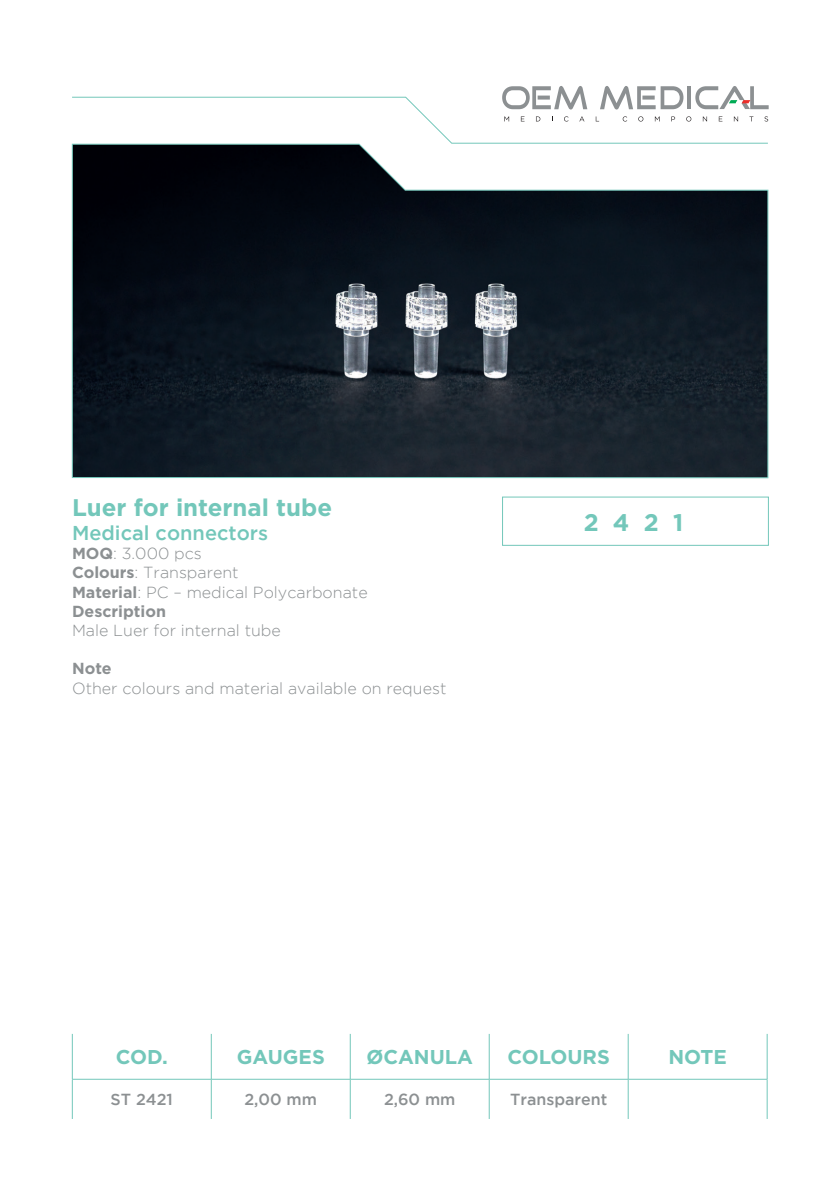
<style>
.page{position:relative;width:840px;height:1191px;background:#fff}
.page>*{position:absolute;margin:0;border:0;box-sizing:border-box;transform-origin:0 0}
.t1{font:700 24px "Gotham";color:#73c7ba}
.t2{font:700 20px "Gotham";color:#73c7ba}
.t3{font:500 20px "Gotham";color:#73c7ba}
.t4{font:300 16px/19.2px "Gotham";color:#8c9092}
.t5{font:500 16px "Gotham";color:#8c9092}
.t6{font:700 16px "Gotham";color:#8c9092}
.s1{font-weight:700}
</style>
<div class="page">
<svg style="left:72px;top:86px;width:696px;height:58px"></svg>
<svg style="left:72px;top:144px;width:696px;height:334px;background:#303d44"></svg>
<hr style="left:72px;top:1034px;width:1px;height:45px;background:#73c7ba">
<hr style="left:211px;top:1034px;width:1px;height:45px;background:#73c7ba">
<hr style="left:350px;top:1034px;width:1px;height:45px;background:#73c7ba">
<hr style="left:488px;top:1034px;width:1px;height:45px;background:#73c7ba">
<hr style="left:627px;top:1034px;width:1px;height:45px;background:#73c7ba">
<hr style="left:766px;top:1034px;width:1px;height:45px;background:#73c7ba">
<hr style="left:72px;top:1079px;width:139px;height:1px;background:#73c7ba">
<hr style="left:72px;top:1079px;width:1px;height:40px;background:#73c7ba">
<hr style="left:211px;top:1079px;width:139px;height:1px;background:#73c7ba">
<hr style="left:211px;top:1079px;width:1px;height:40px;background:#73c7ba">
<hr style="left:350px;top:1079px;width:139px;height:1px;background:#73c7ba">
<hr style="left:350px;top:1079px;width:1px;height:40px;background:#73c7ba">
<hr style="left:489px;top:1079px;width:138px;height:1px;background:#73c7ba">
<hr style="left:488px;top:1079px;width:1px;height:40px;background:#73c7ba">
<hr style="left:627px;top:1079px;width:140px;height:1px;background:#73c7ba">
<hr style="left:627px;top:1079px;width:1px;height:40px;background:#73c7ba">
<hr style="left:766px;top:1079px;width:1px;height:40px;background:#73c7ba">
<h1 class="t1" style="left:72px;top:491px;width:261px">Luer for internal tube</h1>
<p class="t3" style="left:72px;top:521px;width:197px">Medical connectors</p>
<p class="t4" style="left:72px;top:544px;width:297px"><span class="s1">MOQ</span>: 3.000 pcs<br><span class="s1">Colours</span>: Transparent<br><span class="s1">Material</span>: PC – medical Polycarbonate<br><span class="s1">Description</span></p>
<p class="t4" style="left:72px;top:620px;width:210px">Male Luer for internal tube</p>
<p class="t6" style="left:72px;top:658px;width:41px">Note</p>
<p class="t4" style="left:72px;top:678px;width:375px">Other colours and material available on request</p>
<h1 class="t1" style="left:583px;top:506px;width:101px">2421</h1>
<p class="t2" style="left:116px;top:1044px;width:53px">COD.</p>
<p class="t2" style="left:236px;top:1044px;width:89px">GAUGES</p>
<p class="t2" style="left:366px;top:1044px;width:108px">ØCANULA</p>
<p class="t2" style="left:507px;top:1044px;width:104px">COLOURS</p>
<p class="t2" style="left:668px;top:1044px;width:60px">NOTE</p>
<p class="t5" style="left:111px;top:1090px;width:64px">ST 2421</p>
<p class="t5" style="left:244px;top:1090px;width:74px">2,00 mm</p>
<p class="t5" style="left:384px;top:1090px;width:73px">2,60 mm</p>
<p class="t5" style="left:510px;top:1090px;width:99px">Transparent</p>
</div>
